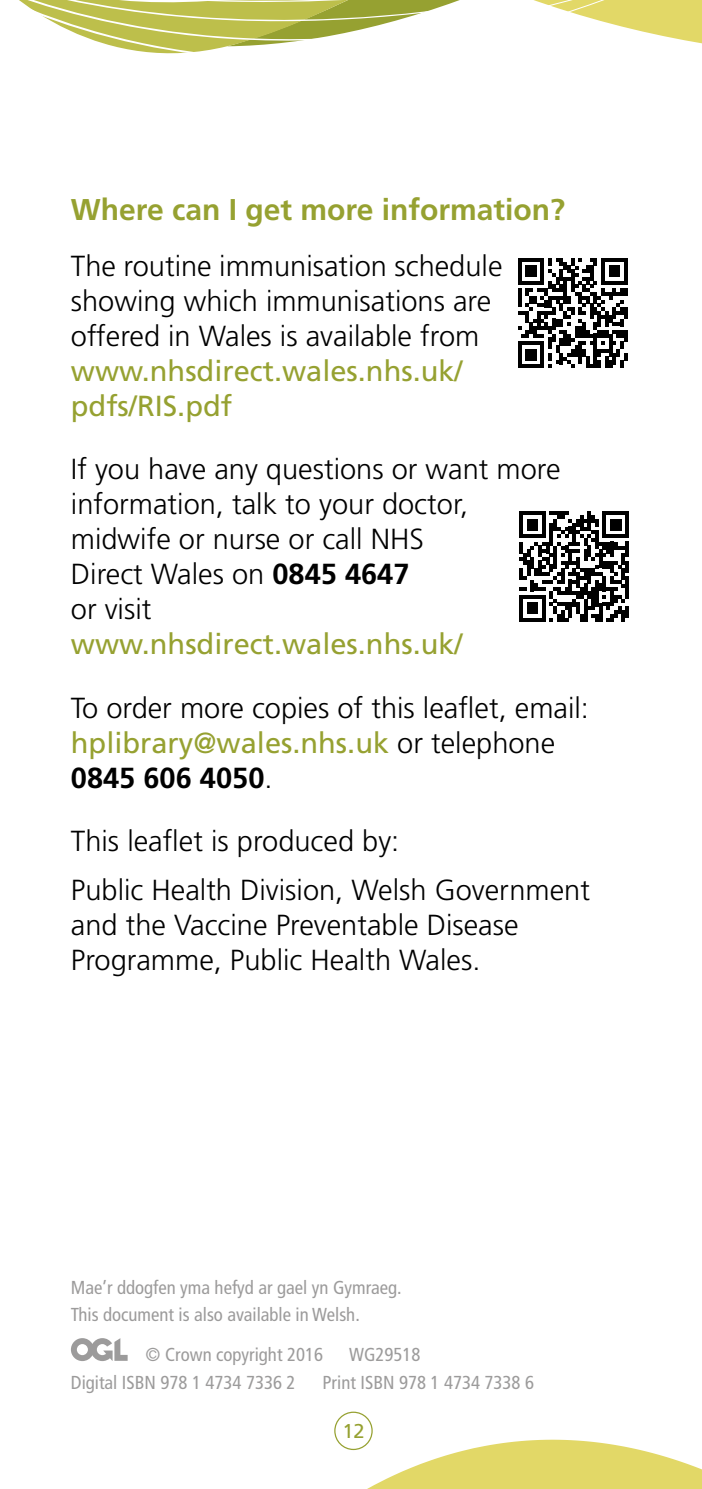
<style>
.page{position:relative;width:702px;height:1489px;background:#fff}
.page>*{position:absolute;margin:0;border:0;box-sizing:border-box;transform-origin:0 0}
.t1{font:700 30px "Frutiger LT Std";color:#96a131}
.text{font:300 29px/35px "Frutiger LT Std";color:#000}
.t2{font:20px "Frutiger LT Std";color:#96a131}
.Credits{font:condensed 18.75px/27.5px "Frutiger LT Std";color:#9c9b9b}
.s1{font-weight:400;color:#96a131}
.s2{font-weight:700}
</style>
<div class="page">
<svg style="left:19px;top:0;width:683px;height:54px"></svg>
<svg style="left:334px;top:1413px;width:364px;height:55px"></svg>
<div style="left:369px;top:1468px;width:333px;height:20px;background:#e2d867"></div>
<div style="left:334px;top:1411px;width:38px;height:38px;border:1px solid #96a131;border-radius:50%"></div>
<svg style="left:71px;top:1338px;width:57px;height:22px"></svg>
<svg style="left:519px;top:511px;width:110px;height:110px"></svg>
<hr style="left:625px;top:526px;width:4px;height:12px;background:#000">
<hr style="left:625px;top:542px;width:4px;height:15px;background:#000">
<hr style="left:625px;top:561px;width:4px;height:11px;background:#000">
<hr style="left:625px;top:576px;width:4px;height:22px;background:#000">
<hr style="left:625px;top:606px;width:4px;height:11px;background:#000">
<svg style="left:518px;top:258px;width:109px;height:110px"></svg>
<h4 class="t1" style="left:71px;top:191px;width:496px">Where can I get more information?</h4>
<p class="text" style="left:71px;top:249px;width:433px">The routine immunisation schedule showing which immunisations are offered in Wales is available from <span class="s1">www.nhsdirect.wales.nhs.uk/ pdfs/RIS.pdf</span></p>
<p class="text" style="left:71px;top:452px;width:491px">If you have any questions or want more information, talk to your doctor, midwife or nurse or call NHS<br>Direct Wales on <span class="s2">0845 4647<br></span>or visit<br><span class="s1">www.nhsdirect.wales.nhs.uk/</span></p>
<p class="text" style="left:71px;top:690px;width:519px">To order more copies of this leaflet, email: <span class="s1">hplibrary@wales.nhs.uk</span> or telephone<br><span class="s2">0845 606 4050</span>.</p>
<p class="text" style="left:71px;top:824px;width:330px">This leaflet is produced by:</p>
<p class="text" style="left:71px;top:873px;width:520px">Public Health Division, Welsh Government and the Vaccine Preventable Disease<br>Programme, Public Health Wales.</p>
<p class="Credits" style="left:71px;top:1273px;width:332px">Mae’r ddogfen yma hefyd ar gael yn Gymraeg.<br>This document is also available in Welsh.</p>
<p class="Credits" style="left:146px;top:1340px;width:179px">© Crown copyright 2016</p>
<p class="Credits" style="left:349px;top:1340px;width:73px">WG29518</p>
<p class="Credits" style="left:71px;top:1368px;width:226px">Digital ISBN 978 1 4734 7336 2</p>
<p class="Credits" style="left:322px;top:1368px;width:213px">Print ISBN 978 1 4734 7338 6</p>
<p class="t2" style="left:342px;top:1419px;width:24px">12</p>
</div>
